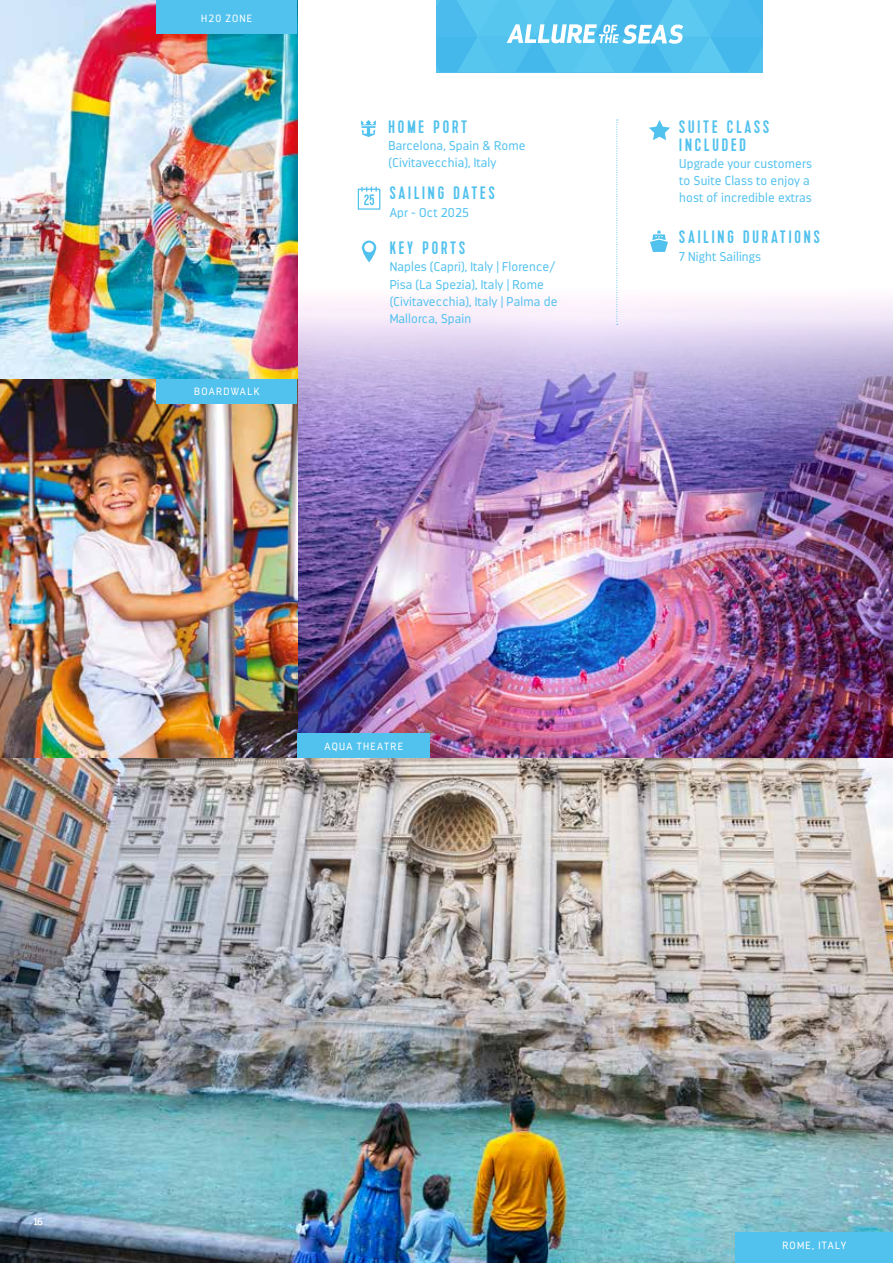
<style>
.page{position:relative;width:893px;height:1263px;background:#fff}
.page>*{position:absolute;margin:0;border:0;box-sizing:border-box;transform-origin:0 0}
.t1{font:18px/18px "Kapra";letter-spacing:.16em;color:#51c1ee}
.t2{font:300 12.75px/17.2px "Darwin";letter-spacing:.01em;color:#51c1ee}
.t3{font:300 10.5px "Darwin";letter-spacing:.115em;color:#fff}
.t4{font:300 10.5px "Darwin";letter-spacing:.135em;color:#fff}
.t5{font:10.5px "Darwin";color:#fff}
</style>
<div class="page">
<img style="left:297px;top:228px;width:596px;height:530px">
<img style="left:0;top:0;width:297px;height:379px">
<img style="left:0;top:379px;width:297px;height:379px">
<svg style="left:362px;top:241px;width:14px;height:21px"></svg>
<svg style="left:361px;top:120px;width:15px;height:17px"></svg>
<svg style="left:358px;top:187px;width:22px;height:23px"></svg>
<svg style="left:649px;top:120px;width:21px;height:20px"></svg>
<svg style="left:650px;top:231px;width:18px;height:21px"></svg>
<div style="left:156px;top:0;width:141px;height:33px;background:#51c1ee"></div>
<div style="left:156px;top:379px;width:141px;height:24px;background:#51c1ee"></div>
<div style="left:297px;top:734px;width:133px;height:24px;background:#51c1ee"></div>
<img style="left:0;top:758px;width:893px;height:505px">
<svg style="left:616px;top:120px;width:2px;height:205px"></svg>
<svg style="left:437px;top:0;width:326px;height:72px"></svg>
<div style="left:736px;top:1233px;width:157px;height:30px;background:#51c1ee"></div>
<p class="t3" style="left:201px;top:12px;width:52px">H20 ZONE</p>
<p class="t3" style="left:194px;top:385px;width:66px">BOARDWALK</p>
<h1 class="t1" style="left:389px;top:118px;width:80px">HOME PORT</h1>
<p class="t2" style="left:389px;top:137px;width:139px">Barcelona, Spain &amp; Rome (Civitavecchia), Italy</p>
<h1 class="t1" style="left:390px;top:185px;width:107px">SAILING DATES</h1>
<p class="t2" style="left:390px;top:203px;width:81px">Apr - Oct 2025</p>
<h1 class="t1" style="left:390px;top:240px;width:77px">KEY PORTS</h1>
<p class="t2" style="left:390px;top:258px;width:169px">Naples (Capri), Italy | Florence/<br>Pisa (La Spezia), Italy | Rome (Civitavecchia), Italy | Palma de<br>Mallorca, Spain</p>
<h1 class="t1" style="left:679px;top:118px;width:91px">SUITE CLASS<br>INCLUDED</h1>
<p class="t2" style="left:679px;top:155px;width:134px">Upgrade your customers to Suite Class to enjoy a host of incredible extras</p>
<h1 class="t1" style="left:679px;top:229px;width:142px">SAILING DURATIONS</h1>
<p class="t2" style="left:679px;top:248px;width:83px">7 Night Sailings</p>
<p class="t4" style="left:324px;top:740px;width:80px">AQUA THEATRE</p>
<p class="t5" style="left:34px;top:1215px;width:11px">16</p>
<p class="t3" style="left:782px;top:1239px;width:65px">ROME, ITALY</p>
</div>
